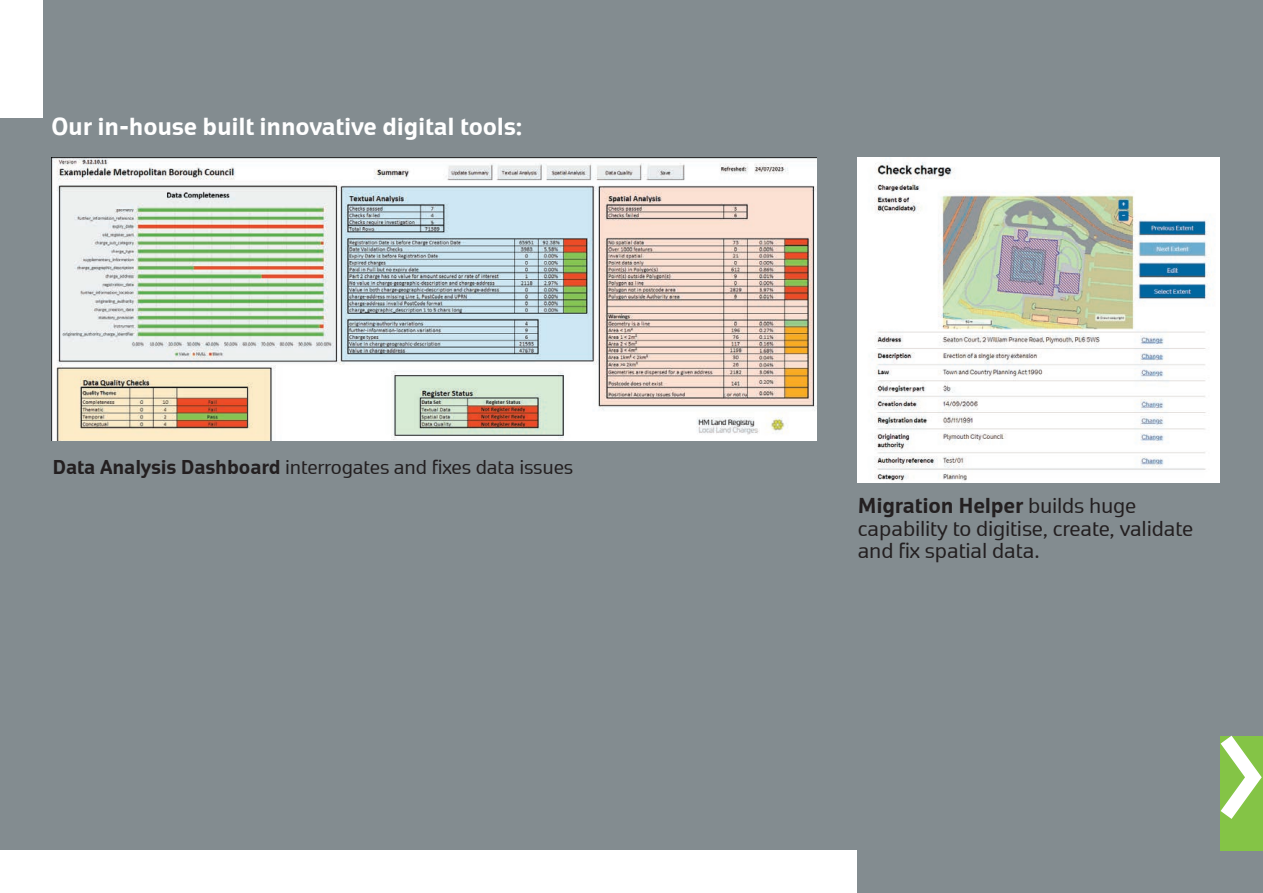
<style>
.page{position:relative;width:1263px;height:893px;background:#838c90}
.page>*{position:absolute;margin:0;border:0;box-sizing:border-box;transform-origin:0 0}
.t1{font:700 24px "Geo";letter-spacing:-.01em;color:#fff}
.t2{font:21px/22.5px "Geo";letter-spacing:-.01em;color:#231f20}
.t3{font:19.5px "Geo";letter-spacing:-.01em;color:#231f20}
.s1{font-weight:700}
</style>
<div class="page">
<div style="left:0;top:0;width:43px;height:117px;background:#fff"></div>
<div style="left:0;top:850px;width:856px;height:43px;background:#fff"></div>
<div style="left:1220px;top:736px;width:43px;height:114px;background:#84c446"></div>
<svg style="left:1220px;top:735px;width:42px;height:84px"></svg>
<img style="left:858px;top:158px;width:361px;height:325px">
<img style="left:51px;top:158px;width:765px;height:283px">
<p class="t1" style="left:51px;top:113px;width:473px">Our in-house built innovative digital tools:</p>
<p class="t3" style="left:52px;top:456px;width:522px"><span class="s1">Data Analysis Dashboard</span> interrogates and fixes data issues</p>
<p class="t2" style="left:858px;top:495px;width:337px"><span class="s1">Migration Helper</span> builds huge capability to digitise, create, validate and fix spatial data.</p>
</div>
